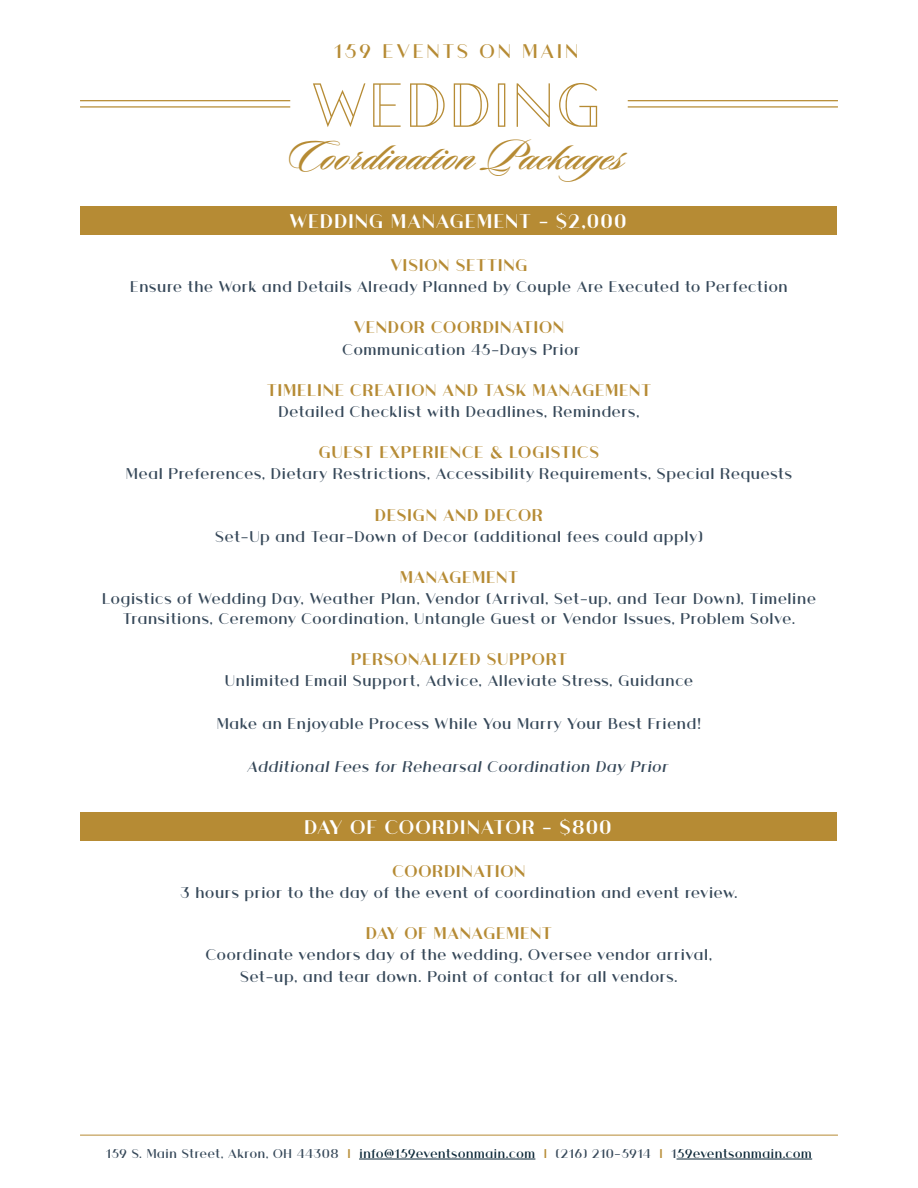
<style>
.page{position:relative;width:918px;height:1188px;background:#fff}
.page>*{position:absolute;margin:0;border:0;box-sizing:border-box;transform-origin:0 0}
.t1{font:66px "Athena Inline";color:#b68b34}
.t2{font:45px "Sloop Script Bold One";color:#b68b34}
.t3{font:700 21px "Athena";letter-spacing:.005em;color:#fff}
.t4{font:21px "Athena";letter-spacing:.095em;color:#b68b34}
.t5{font:700 18px "Athena";color:#b68b34}
.t6{font:16.5px/19.8px "Athena";color:#364859;text-align:center}
.t7{font:italic 16.5px "Athena";color:#364859}
.t8{font:13.5px "Athena";color:#364859}
.s1{color:#b68b34}
.s2{color:#0b2737}
</style>
<div class="page">
<div style="left:80px;top:207px;width:756px;height:28px;background:#b68b34"></div>
<div style="left:80px;top:812px;width:756px;height:28px;background:#b68b34"></div>
<hr style="left:359px;top:1159px;width:176px;height:1px;background:#0b2737">
<hr style="left:677px;top:1159px;width:135px;height:1px;background:#0b2737">
<hr style="left:80px;top:1135px;width:758px;height:1px;background:#b68b34">
<hr style="left:80px;top:106px;width:210px;height:2px;background:#b68b34">
<hr style="left:80px;top:100px;width:210px;height:1px;background:#b68b34">
<hr style="left:628px;top:106px;width:210px;height:2px;background:#b68b34">
<hr style="left:628px;top:100px;width:210px;height:1px;background:#b68b34">
<p class="t4" style="left:334px;top:36px;width:246px">159 EVENTS ON MAIN</p>
<h1 class="t1" style="left:310px;top:59px;width:294px">WEDDING</h1>
<h2 class="t2" style="left:288px;top:132px;width:341px">Coordination Packages</h2>
<p class="t3" style="left:289px;top:206px;width:340px">WEDDING MANAGEMENT - $2,000</p>
<p class="t5" style="left:390px;top:253px;width:139px">VISION SETTING</p>
<p class="t6" style="left:130px;top:277px;width:660px">Ensure the Work and Details Already Planned by Couple Are Executed to Perfection</p>
<p class="t5" style="left:353px;top:315px;width:213px">VENDOR COORDINATION</p>
<p class="t6" style="left:342px;top:339px;width:240px">Communication 45-Days Prior</p>
<p class="t5" style="left:266px;top:377px;width:387px">TIMELINE CREATION AND TASK MANAGEMENT</p>
<p class="t6" style="left:278px;top:401px;width:363px">Detailed Checklist with Deadlines, Reminders,</p>
<p class="t5" style="left:318px;top:440px;width:283px">GUEST EXPERIENCE &amp; LOGISTICS</p>
<p class="t6" style="left:126px;top:464px;width:668px">Meal Preferences, Dietary Restrictions, Accessibility Requirements, Special Requests</p>
<p class="t5" style="left:375px;top:502px;width:170px">DESIGN AND DECOR</p>
<p class="t6" style="left:215px;top:526px;width:490px">Set-Up and Tear-Down of Decor (additional fees could apply)</p>
<p class="t5" style="left:399px;top:565px;width:121px">MANAGEMENT</p>
<p class="t6" style="left:102px;top:589px;width:716px">Logistics of Wedding Day, Weather Plan, Vendor (Arrival, Set-up, and Tear Down), Timeline<br>Transitions, Ceremony Coordination, Untangle Guest or Vendor Issues, Problem Solve.</p>
<p class="t5" style="left:350px;top:647px;width:219px">PERSONALIZED SUPPORT</p>
<p class="t6" style="left:225px;top:671px;width:470px">Unlimited Email Support, Advice, Alleviate Stress, Guidance</p>
<p class="t6" style="left:216px;top:713px;width:487px">Make an Enjoyable Process While You Marry Your Best Friend!</p>
<p class="t7" style="left:248px;top:755px;width:423px">Additional Fees for Rehearsal Coordination Day Prior</p>
<p class="t3" style="left:304px;top:812px;width:310px">DAY OF COORDINATOR - $800</p>
<p class="t5" style="left:392px;top:858px;width:135px">COORDINATION</p>
<p class="t6" style="left:180px;top:882px;width:560px">3 hours prior to the day of the event of coordination and event review.</p>
<p class="t5" style="left:365px;top:921px;width:189px">DAY OF MANAGEMENT</p>
<p class="t6" style="left:205px;top:944px;width:509px;line-height:21.3px">Coordinate vendors day of the wedding, Oversee vendor arrival,<br>Set-up, and tear down. Point of contact for all vendors.</p>
<p class="t8" style="left:106px;top:1144px;width:708px">159 S. Main Street, Akron, OH 44308 <span class="s1">|</span> <span class="s2">info@159eventsonmain.com</span> <span class="s1">|</span> (216) 210-5914 <span class="s1">|</span> 1<span class="s2">59eventsonmain.com</span></p>
</div>
